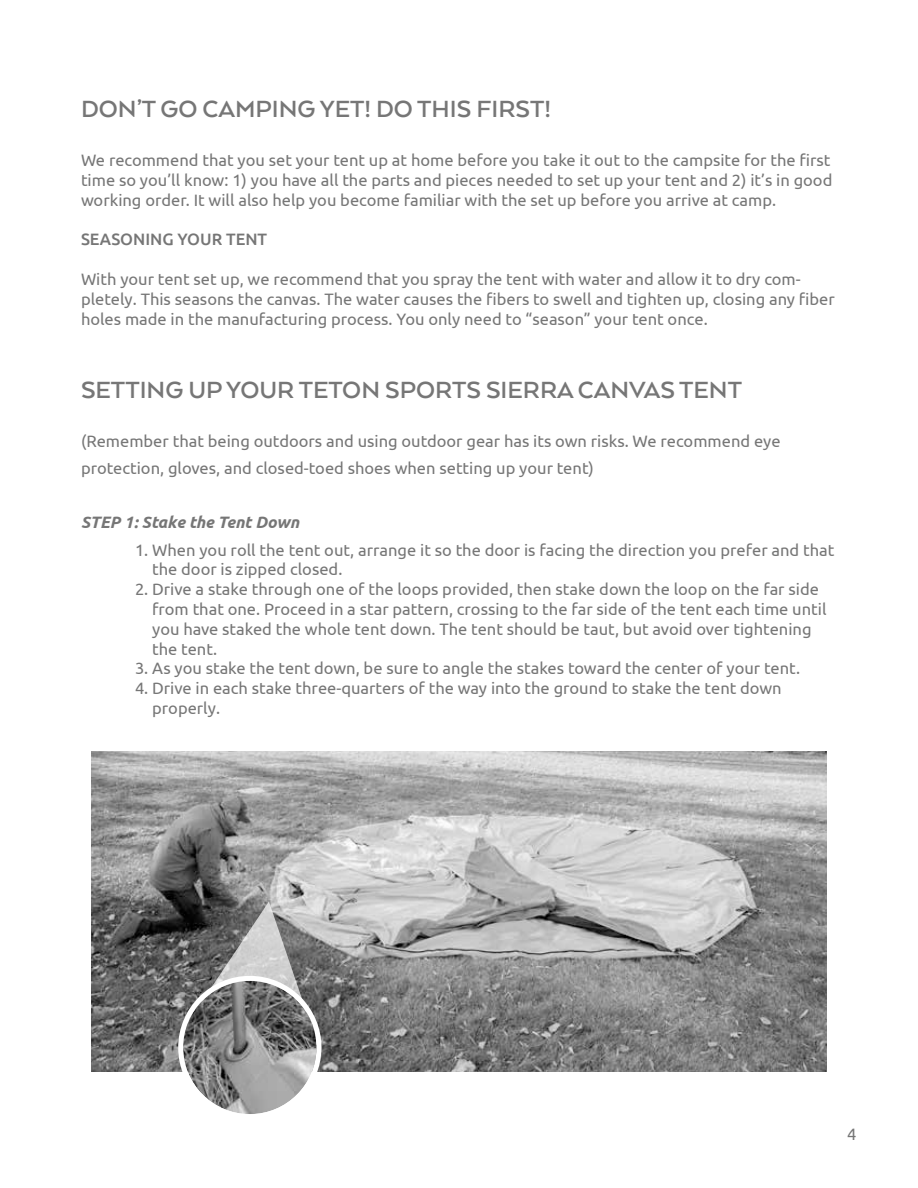
<style>
.page{position:relative;width:918px;height:1188px;background:#fff}
.page>*{position:absolute;margin:0;border:0;box-sizing:border-box;transform-origin:0 0}
.t1{font:700 27px "Arquitecta";color:#767676}
.t2{font:16.5px/19.8px "Ubuntu";color:#767676}
.t3{font:italic 700 16.5px "Ubuntu";color:#767676}
.t4{font:500 16.5px "Ubuntu";color:#767676}
</style>
<div class="page">
<img style="left:92px;top:752px;width:734px;height:319px">
<svg style="left:187px;top:902px;width:131px;height:131px;background:#8d8d8d"></svg>
<img style="left:183px;top:981px;width:133px;height:133px;border-radius:67px">
<div style="left:178px;top:976px;width:143px;height:143px;border:5px solid #fff;border-radius:50%"></div>
<h1 class="t1" style="left:81px;top:93px;width:472px">DON’T GO CAMPING YET! DO THIS FIRST!</h1>
<p class="t2" style="left:81px;top:150px;width:753px;text-align:justify">We recommend that you set your tent up at home before you take it out to the campsite for the first time so you’ll know: 1) you have all the parts and pieces needed to set up your tent and 2) it’s in good working order. It will also help you become familiar with the set up before you arrive at camp.</p>
<p class="t4" style="left:81px;top:229px;width:188px">SEASONING YOUR TENT</p>
<p class="t2" style="left:81px;top:269px;width:755px">With your tent set up, we recommend that you spray the tent with water and allow it to dry com&shy;pletely. This seasons the canvas. The water causes the fibers to swell and tighten up, closing any fiber holes made in the manufacturing process. You only need to “season” your tent once.</p>
<h1 class="t1" style="left:81px;top:373px;width:663px">SETTING UP YOUR TETON SPORTS SIERRA CANVAS TENT</h1>
<p class="t2" style="left:81px;top:427px;width:701px;line-height:27.2px">(Remember that being outdoors and using outdoor gear has its own risks. We recommend eye protection, gloves, and closed-toed shoes when setting up your tent)</p>
<p class="t3" style="left:81px;top:513px;width:220px">STEP 1: Stake the Tent Down</p>
<p class="t2" style="left:152px;top:539px;width:684px;text-indent:-17px">1. When you roll the tent out, arrange it so the door is facing the direction you prefer and that the door is zipped closed.</p>
<p class="t2" style="left:152px;top:579px;width:676px;text-indent:-17px">2. Drive a stake through one of the loops provided, then stake down the loop on the far side from that one. Proceed in a star pattern, crossing to the far side of the tent each time until you have staked the whole tent down. The tent should be taut, but avoid over tightening the tent.</p>
<p class="t2" style="left:135px;top:658px;width:667px">3. As you stake the tent down, be sure to angle the stakes toward the center of your tent.</p>
<p class="t2" style="left:152px;top:678px;width:631px;text-indent:-17px">4. Drive in each stake three-quarters of the way into the ground to stake the tent down properly.</p>
<p class="t2" style="left:847px;top:1124px;width:11px">4</p>
</div>
